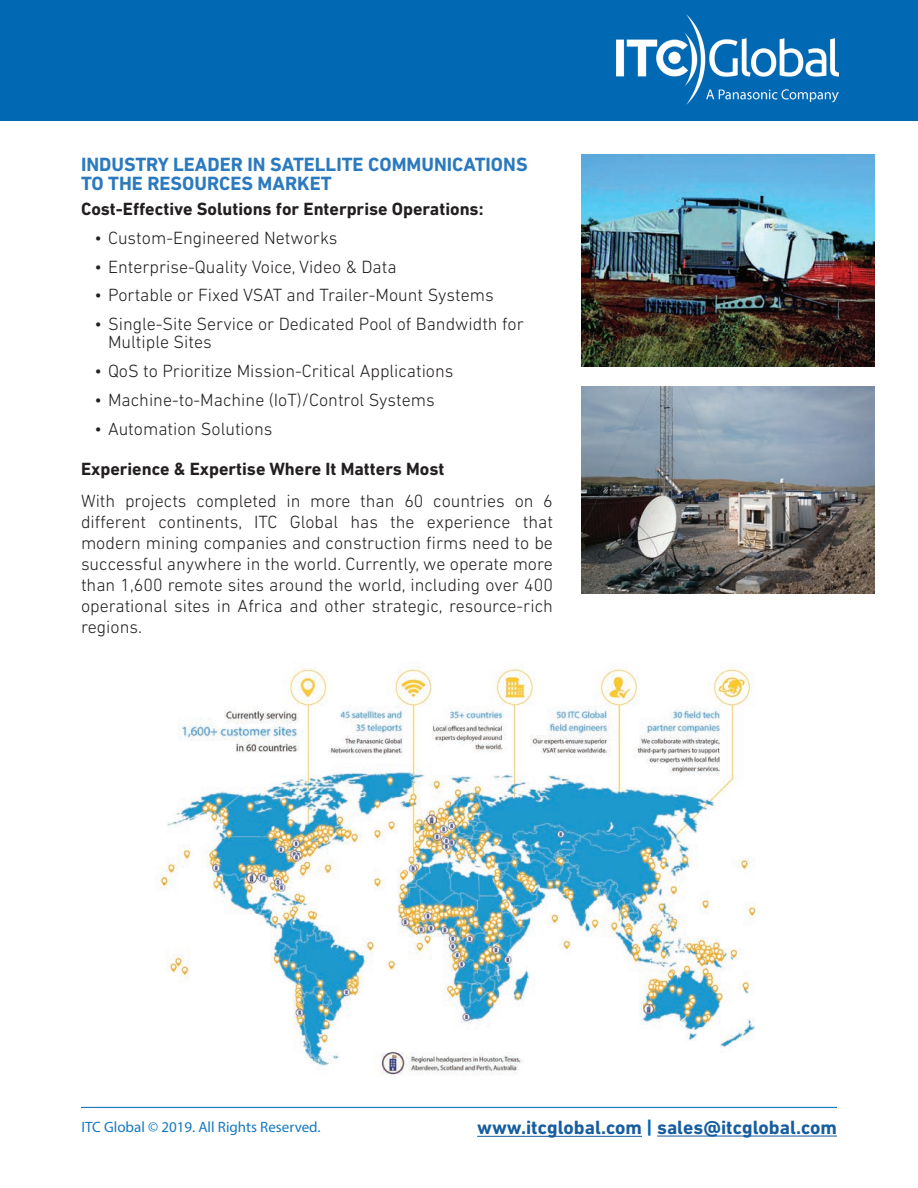
<style>
.page{position:relative;width:918px;height:1188px;background:#fff}
.page>*{position:absolute;margin:0;border:0;box-sizing:border-box;transform-origin:0 0}
.t1{font:700 19.5px/19.5px "DIN Next LT Pro";color:#2b79be}
.t2{font:700 19.5px "DIN Next LT Pro";color:#175d9e}
.t3{font:300 18px/21px "DIN Next LT Pro";color:#231f20}
.t4{font:700 18px "DIN Next LT Pro";color:#231f20}
.t5{font:15px "Myriad Pro";color:#1779bf}
.s1{color:#0166b3}
</style>
<div class="page">
<hr style="left:81px;top:1107px;width:756px;height:1px;background:#0166b3">
<hr style="left:657px;top:1136px;width:180px;height:1px;background:#175d9e">
<div style="left:0;top:0;width:918px;height:121px;background:#0168b3"></div>
<img style="left:616px;top:14px;width:222px;height:91px">
<img style="left:157px;top:662px;width:601px;height:413px">
<img style="left:581px;top:155px;width:293px;height:212px">
<img style="left:581px;top:387px;width:293px;height:206px">
<hr style="left:477px;top:1136px;width:165px;height:1px;background:#175d9e">
<p class="t1" style="left:81px;top:154px;width:448px">INDUSTRY LEADER IN SATELLITE COMMUNICATIONS<br>TO THE RESOURCES MARKET</p>
<p class="t4" style="left:81px;top:198px;width:404px">Cost-Effective Solutions for Enterprise Operations:</p>
<p class="t3" style="left:94px;top:227px;width:244px">• Custom-Engineered Networks</p>
<p class="t3" style="left:94px;top:256px;width:304px">• Enterprise-Quality Voice, Video &amp; Data</p>
<p class="t3" style="left:94px;top:285px;width:401px">• Portable or Fixed VSAT and Trailer-Mount Systems</p>
<p class="t3" style="left:108px;top:315px;width:417px;line-height:18px;text-indent:-14px">• Single-Site Service or Dedicated Pool of Bandwidth for<br>Multiple Sites</p>
<p class="t3" style="left:94px;top:360px;width:361px">• QoS to Prioritize Mission-Critical Applications</p>
<p class="t3" style="left:94px;top:389px;width:342px">• Machine-to-Machine (IoT)/Control Systems</p>
<p class="t3" style="left:94px;top:418px;width:180px">• Automation Solutions</p>
<p class="t4" style="left:81px;top:459px;width:365px">Experience &amp; Expertise Where It Matters Most</p>
<p class="t3" style="left:81px;top:490px;width:474px;text-align:justify">With projects completed in more than 60 countries on 6 different continents, ITC Global has the experience that modern mining companies and construction firms need to be successful anywhere in the world. Currently, we operate more than 1,600 remote sites around the world, including over 400 operational sites in Africa and other strategic, resource-rich regions.</p>
<p class="t5" style="left:82px;top:1118px;width:241px">ITC Global © 2019. All Rights Reserved.</p>
<p class="t2" style="left:477px;top:1116px;width:361px">www.itcglobal.com <span class="s1">|</span> sales@itcglobal.com</p>
</div>
